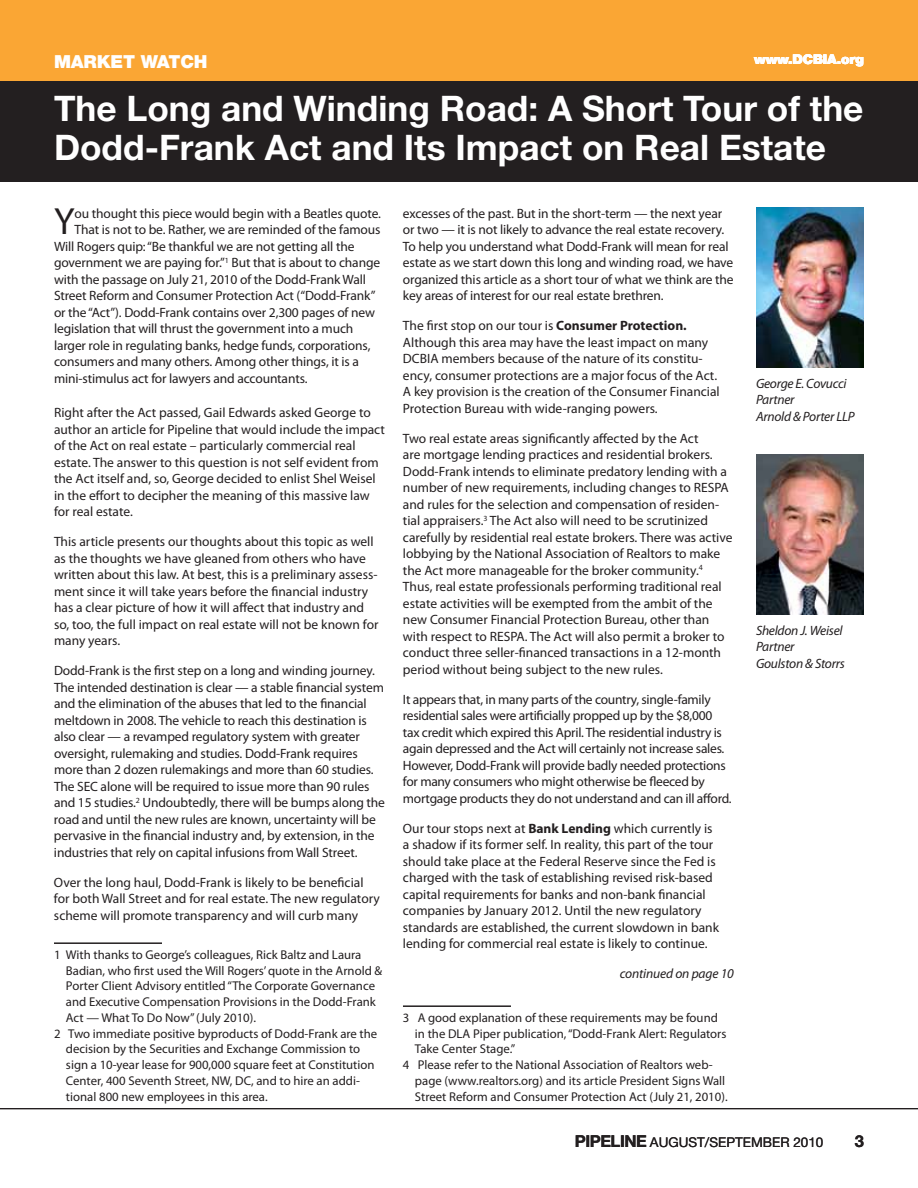
<style>
.page{position:relative;width:918px;height:1188px;background:#fff}
.page>*{position:absolute;margin:0;border:0;box-sizing:border-box;transform-origin:0 0}
.t1{font:37.95px "Myriad Pro";color:#231f20}
.t2{font:700 35.25px/39px "Helvetica Neue";color:#fff}
.t3{font:900 18px "Helvetica Neue";letter-spacing:-.01em;color:#fff}
.t4{font:700 16.5px "Helvetica Neue";color:#231f20}
.t5{font:13.5px/16.5px "Myriad Pro";letter-spacing:-.005em;color:#231f20}
.t6{font:italic 13.5px/16.5px "Myriad Pro";letter-spacing:-.02em;color:#231f20}
.t7{font:13.5px "Helvetica Neue";color:#231f20}
.t8{font:900 13.5px "Helvetica Neue";letter-spacing:-.01em;color:#fff}
.t9{font:12.75px "Myriad Pro";color:#231f20}
.s1{font-weight:700}
.s2{font-weight:700;font-size:16.5px}
</style>
<div class="page">
<div style="left:0;top:68px;width:918px;height:114px;background:#231f20"></div>
<div style="left:0;top:0;width:918px;height:80px;background:#faa634"></div>
<hr style="left:0;top:1108px;width:918px;height:1px;background:#231f20">
<hr style="left:54px;top:942px;width:108px;height:2px;background:#231f20">
<hr style="left:403px;top:1005px;width:108px;height:2px;background:#231f20">
<img style="left:756px;top:208px;width:108px;height:160px">
<img style="left:756px;top:455px;width:108px;height:160px">
<p class="t8" style="left:754px;top:52px;width:111px">www.DCBIA.org</p>
<h2 class="t2" style="left:54px;top:88px;width:811px">The Long and Winding Road: A Short Tour of the<br>Dodd‑Frank Act and Its Impact on Real Estate</h2>
<h3 class="t3" style="left:54px;top:51px;width:153px">MARKET WATCH</h3>
<h1 class="t1" style="left:54px;top:201px;width:22px">Y</h1>
<p class="t5" style="left:75px;top:205px;width:308px">ou thought this piece would begin with a Beatles quote.</p>
<p class="t5" style="left:75px;top:222px;width:307px">That is not to be. Rather, we are reminded of the famous</p>
<p class="t5" style="left:54px;top:238px;width:302px">Will Rogers quip: “Be thankful we are not getting all the</p>
<p class="t5" style="left:54px;top:255px;width:328px">government we are paying for.”<sup>1</sup> But that is about to change</p>
<p class="t5" style="left:54px;top:271px;width:314px">with the passage on July 21, 2010 of the Dodd‑Frank Wall</p>
<p class="t5" style="left:54px;top:288px;width:323px">Street Reform and Consumer Protection Act (“Dodd‑Frank”</p>
<p class="t5" style="left:54px;top:304px;width:323px">or the “Act”). Dodd‑Frank contains over 2,300 pages of new</p>
<p class="t5" style="left:54px;top:321px;width:301px">legislation that will thrust the government into a much</p>
<p class="t5" style="left:54px;top:337px;width:318px">larger role in regulating banks, hedge funds, corporations,</p>
<p class="t5" style="left:54px;top:354px;width:306px">consumers and many others. Among other things, it is a</p>
<p class="t5" style="left:54px;top:370px;width:255px">mini-stimulus act for lawyers and accountants.</p>
<p class="t5" style="left:54px;top:405px;width:332px">Right after the Act passed, Gail Edwards asked George to author an article for Pipeline that would include the impact of the Act on real estate – particularly commercial real estate. The answer to this question is not self evident from the Act itself and, so, George decided to enlist Shel Weisel in the effort to decipher the meaning of this massive law for real estate.</p>
<p class="t5" style="left:54px;top:534px;width:326px">This article presents our thoughts about this topic as well as the thoughts we have gleaned from others who have written about this law. At best, this is a preliminary assess&shy;ment since it will take years before the financial industry has a clear picture of how it will affect that industry and so, too, the full impact on real estate will not be known for many years.</p>
<p class="t5" style="left:54px;top:663px;width:332px">Dodd‑Frank is the first step on a long and winding journey.<br>The intended destination is clear — a stable financial system and the elimination of the abuses that led to the financial meltdown in 2008. The vehicle to reach this destination is also clear — a revamped regulatory system with greater oversight, rulemaking and studies. Dodd‑Frank requires more than 2 dozen rulemakings and more than 60 studies.<br>The SEC alone will be required to issue more than 90 rules and 15 studies.<sup>2</sup> Undoubtedly, there will be bumps along the road and until the new rules are known, uncertainty will be pervasive in the financial industry and, by extension, in the industries that rely on capital infusions from Wall Street.</p>
<p class="t5" style="left:54px;top:874px;width:327px">Over the long haul, Dodd‑Frank is likely to be beneficial for both Wall Street and for real estate. The new regulatory scheme will promote transparency and will curb many</p>
<p class="t9" style="left:54px;top:948px;width:309px">1 With thanks to George’s colleagues, Rick Baltz and Laura</p>
<p class="t9" style="left:66px;top:963px;width:318px">Badian, who first used the Will Rogers’ quote in the Arnold &amp;</p>
<p class="t9" style="left:66px;top:979px;width:311px">Porter Client Advisory entitled “The Corporate Governance</p>
<p class="t9" style="left:66px;top:995px;width:311px">and Executive Compensation Provisions in the Dodd-Frank</p>
<p class="t9" style="left:66px;top:1011px;width:192px">Act — What To Do Now” (July 2010).</p>
<p class="t9" style="left:54px;top:1026px;width:325px">2 Two immediate positive byproducts of Dodd-Frank are the</p>
<p class="t9" style="left:66px;top:1042px;width:296px">decision by the Securities and Exchange Commission to</p>
<p class="t9" style="left:66px;top:1058px;width:310px">sign a 10-year lease for 900,000 square feet at Constitution</p>
<p class="t9" style="left:66px;top:1074px;width:295px">Center, 400 Seventh Street, NW, DC, and to hire an addi-</p>
<p class="t9" style="left:66px;top:1089px;width:203px">tional 800 new employees in this area.</p>
<p class="t5" style="left:403px;top:205px;width:332px">excesses of the past. But in the short-term — the next year or two — it is not likely to advance the real estate recovery.<br>To help you understand what Dodd‑Frank will mean for real estate as we start down this long and winding road, we have organized this article as a short tour of what we think are the key areas of interest for our real estate brethren.</p>
<p class="t5" style="left:403px;top:318px;width:318px">The first stop on our tour is <span class="s1">Consumer Protection.<br></span>Although this area may have the least impact on many DCBIA members because of the nature of its constitu&shy;ency, consumer protections are a major focus of the Act.<br>A key provision is the creation of the Consumer Financial Protection Bureau with wide-ranging powers.</p>
<p class="t5" style="left:403px;top:430px;width:331px">Two real estate areas significantly affected by the Act<br>are mortgage lending practices and residential brokers.<br>Dodd‑Frank intends to eliminate predatory lending with a number of new requirements, including changes to RESPA and rules for the selection and compensation of residen&shy;tial appraisers.<sup>3</sup> The Act also will need to be scrutinized carefully by residential real estate brokers. There was active lobbying by the National Association of Realtors to make the Act more manageable for the broker community.<sup>4<br></sup>Thus, real estate professionals performing traditional real estate activities will be exempted from the ambit of the new Consumer Financial Protection Bureau, other than with respect to RESPA. The Act will also permit a broker to conduct three seller-financed transactions in a 12-month period without being subject to the new rules.</p>
<p class="t5" style="left:403px;top:691px;width:330px">It appears that, in many parts of the country, single‑family residential sales were artificially propped up by the $8,000 tax credit which expired this April. The residential industry is again depressed and the Act will certainly not increase sales.<br>However, Dodd-Frank will provide badly needed protections for many consumers who might otherwise be fleeced by mortgage products they do not understand and can ill afford.</p>
<p class="t5" style="left:403px;top:820px;width:318px">Our tour stops next at <span class="s1">Bank Lending</span> which currently is a shadow if its former self. In reality, this part of the tour should take place at the Federal Reserve since the Fed is charged with the task of establishing revised risk-based capital requirements for banks and non-bank financial companies by January 2012. Until the new regulatory standards are established, the current slowdown in bank lending for commercial real estate is likely to continue.</p>
<p class="t6" style="left:620px;top:965px;width:116px">continued on page 10</p>
<p class="t9" style="left:403px;top:1011px;width:316px">3 A good explanation of these requirements may be found</p>
<p class="t9" style="left:415px;top:1026px;width:313px">in the DLA Piper publication, “Dodd-Frank Alert: Regulators</p>
<p class="t9" style="left:415px;top:1042px;width:102px">Take Center Stage.”</p>
<p class="t9" style="left:403px;top:1058px;width:311px">4 Please refer to the National Association of Realtors web-</p>
<p class="t9" style="left:415px;top:1074px;width:312px">page (www.realtors.org) and its article President Signs Wall</p>
<p class="t9" style="left:415px;top:1089px;width:314px">Street Reform and Consumer Protection Act (July 21, 2010).</p>
<p class="t6" style="left:756px;top:375px;width:100px">George E. Covucci<br>Partner<br>Arnold &amp; Porter LLP</p>
<p class="t6" style="left:756px;top:623px;width:90px">Sheldon J. Weisel<br>Partner<br>Goulston &amp; Storrs</p>
<p class="t7" style="left:575px;top:1134px;width:250px"><span class="s2">PIPELINE</span> AUGUST/SEPTEM BER 2010</p>
<p class="t4" style="left:855px;top:1131px;width:11px">3</p>
</div>
